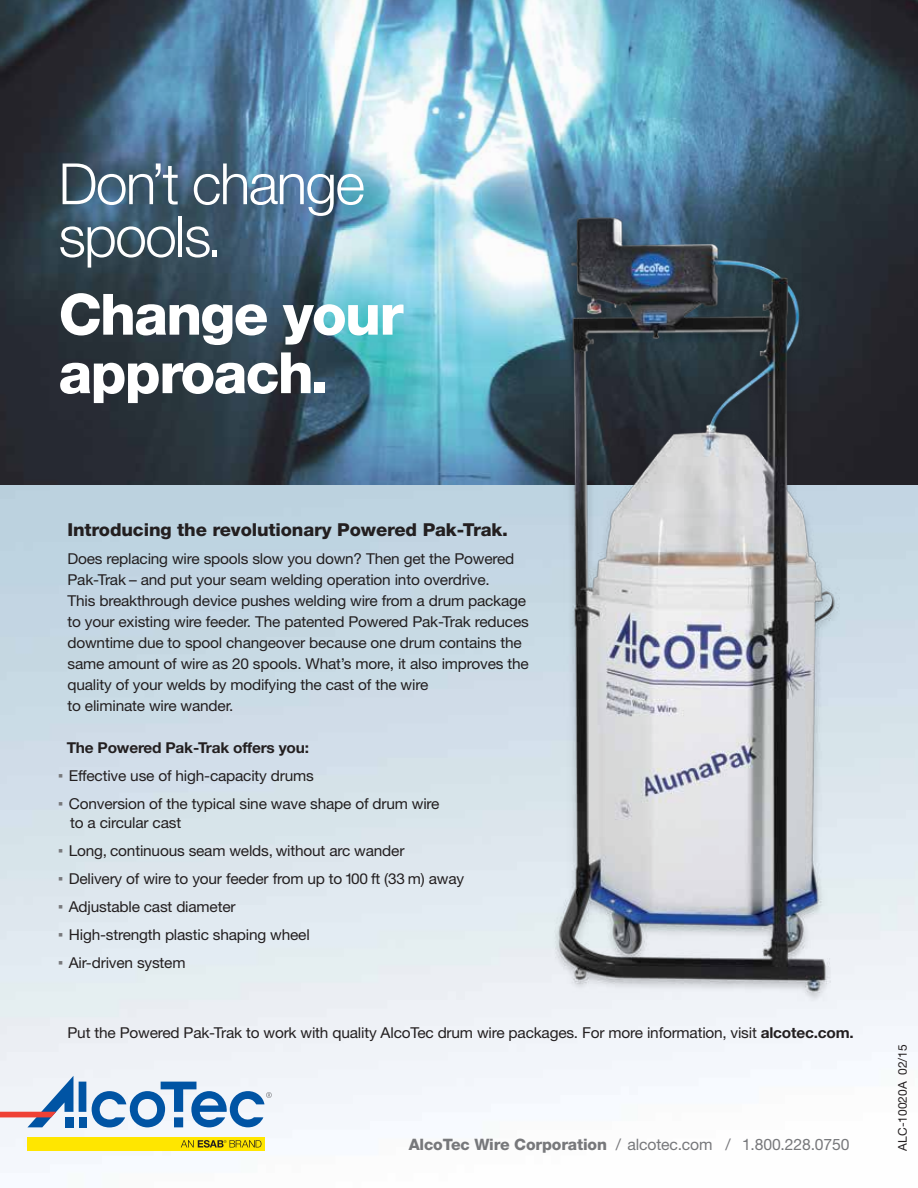
<style>
.page{position:relative;width:918px;height:1188px;background:#fff}
.page>*{position:absolute;margin:0;border:0;box-sizing:border-box;transform-origin:0 0}
.t1{font:800 57px/58.5px "Helvetica Neue LT Std";letter-spacing:-.03em;color:#fff}
.t2{font:300 57px/52.5px "Helvetica Neue LT Std";letter-spacing:-.03em;color:#fff}
.t3{font:800 17.85px "Helvetica Neue LT Std";letter-spacing:-.01em;color:#231f20}
.t4{font:15.75px "Helvetica Neue LT Std";letter-spacing:-.01em;color:#77787b}
.t5{font:15px/21px "Helvetica Neue LT Std";letter-spacing:-.015em;color:#231f20}
.t6{font:700 15px "Helvetica Neue LT Std";letter-spacing:-.015em;color:#231f20}
.t7{font:12px "Helvetica Neue LT Std";color:#231f20}
.s1{font-weight:700}
.s2{font-weight:800}
</style>
<div class="page">
<img style="left:0;top:485px;width:918px;height:688px">
<img style="left:0;top:0;width:918px;height:485px">
<svg style="left:79px;top:1082px;width:7px;height:30px"></svg>
<div style="left:79px;top:1117px;width:7px;height:10px;background:#0054a4"></div>
<svg style="left:0;top:1076px;width:73px;height:51px"></svg>
<svg style="left:92px;top:1082px;width:180px;height:45px"></svg>
<div style="left:27px;top:1137px;width:238px;height:13px;background:#ffe600"></div>
<svg style="left:181px;top:1140px;width:80px;height:8px"></svg>
<img style="left:513px;top:163px;width:394px;height:871px">
<h1 class="t2" style="left:58px;top:156px;width:308px">Don’t change spools.</h1>
<h1 class="t1" style="left:58px;top:285px;width:347px">Change your approach.</h1>
<p class="t3" style="left:68px;top:519px;width:442px">Introducing the revolutionary Powered Pak-Trak.</p>
<p class="t5" style="left:68px;top:548px;width:463px">Does replacing wire spools slow you down? Then get the Powered Pak-Trak – and put your seam welding operation into overdrive.<br>This breakthrough device pushes welding wire from a drum package to your existing wire feeder. The patented Powered Pak-Trak reduces downtime due to spool changeover because one drum contains the same amount of wire as 20 spools. What’s more, it also improves the quality of your welds by modifying the cast of the wire<br>to eliminate wire wander.</p>
<p class="t6" style="left:67px;top:738px;width:244px">The Powered Pak-Trak offers you:</p>
<p class="t5" style="left:58px;top:765px;width:257px"><sup>■</sup> Effective use of high-capacity drums</p>
<p class="t5" style="left:70px;top:793px;width:371px;line-height:19.5px;text-indent:-12px"><sup>■</sup> Conversion of the typical sine wave shape of drum wire to a circular cast</p>
<p class="t5" style="left:58px;top:840px;width:348px"><sup>■</sup> Long, continuous seam welds, without arc wander</p>
<p class="t5" style="left:58px;top:868px;width:407px"><sup>■</sup> Delivery of wire to your feeder from up to 100 ft (33 m) away</p>
<p class="t5" style="left:58px;top:896px;width:179px"><sup>■</sup> Adjustable cast diameter</p>
<p class="t5" style="left:58px;top:924px;width:253px"><sup>■</sup> High-strength plastic shaping wheel</p>
<p class="t5" style="left:58px;top:952px;width:129px"><sup>■</sup> Air-driven system</p>
<p class="t5" style="left:67px;top:1022px;width:788px">Put the Powered Pak-Trak to work with quality AlcoTec drum wire packages. For more information, visit <span class="s1">alcotec.com.</span></p>
<p class="t4" style="left:409px;top:1135px;width:442px"><span class="s2">AlcoTec Wire Corporation</span> / alcotec.com / 1.800.228.0750</p>
<p class="t7" style="left:895px;top:1150px;width:108px;rotate:-90deg">ALC-10020A 02/15</p>
</div>
